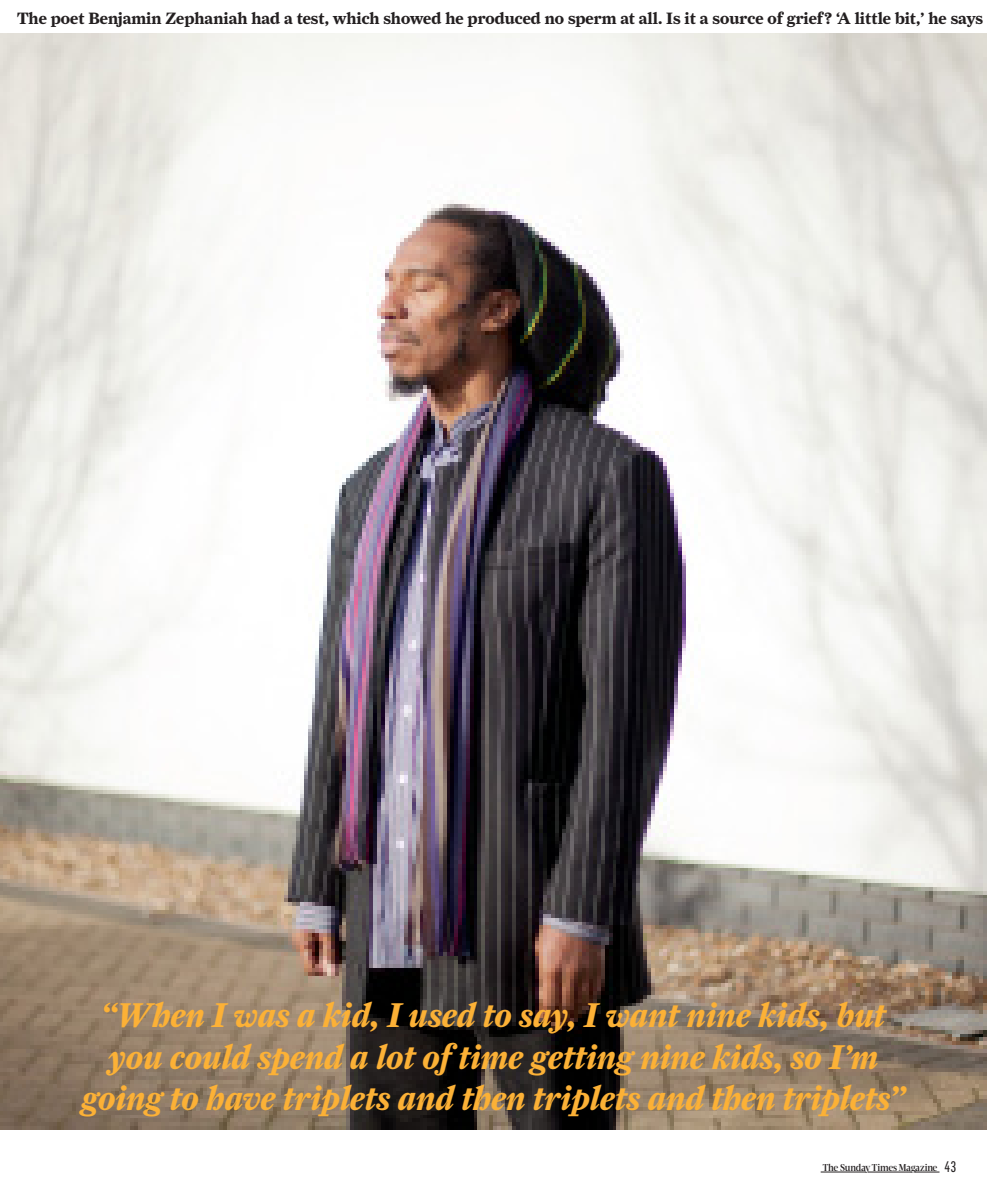
<style>
.page{position:relative;width:987px;height:1200px;background:#fff}
.page>*{position:absolute;margin:0;border:0;box-sizing:border-box;transform-origin:0 0}
.t1{font:italic 700 34.5px/41.4px "Farnham Display";color:#fcb136;text-align:center}
.t2{font:700 16.5px "Farnham Display";color:#231f20}
.t3{font:15px "Flama Cond Basic";color:#231f20}
.picture_caption_REG{font:500 10.2px "Velino Condensed Headline";letter-spacing:-.02em;color:#231f20}
</style>
<div class="page">
<img style="left:0;top:33px;width:986px;height:1096px">
<svg style="left:914px;top:1171px;width:25px;height:1px"></svg>
<hr style="left:867px;top:1171px;width:44px;height:1px;background:#231f20">
<hr style="left:820px;top:1171px;width:46px;height:1px;background:#231f20">
<p class="t2" style="left:17px;top:9px;width:967px">The poet Benjamin Zephaniah had a test, which showed he produced no sperm at all. Is it a source of grief? ‘A little bit,’ he says</p>
<p class="t1" style="left:81px;top:993px;width:825px">“When I was a kid, I used to say, I want nine kids, but you could spend a lot of time getting nine kids, so I’m going to have triplets and then triplets and then triplets”</p>
<p class="picture_caption_REG" style="left:822px;top:1160px;width:116px">The Sunday Times Magazine</p>
<p class="t3" style="left:944px;top:1158px;width:13px">43</p>
</div>
